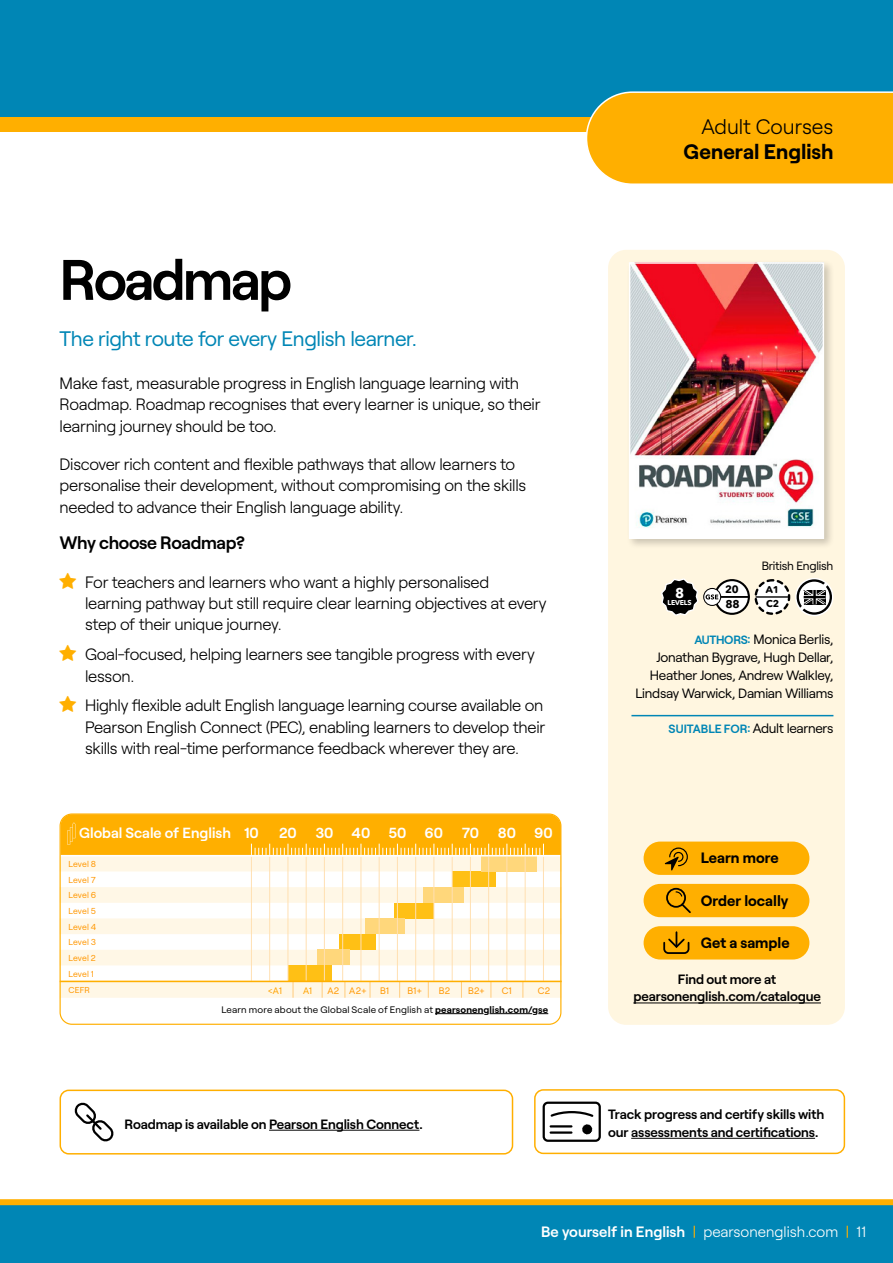
<style>
.page{position:relative;width:893px;height:1263px;background:#fff}
.page>*{position:absolute;margin:0;border:0;box-sizing:border-box;transform-origin:0 0}
.t1{font:600 57px "Roobert";letter-spacing:-.05em;color:#000}
.t2{font:21px "Roobert";letter-spacing:-.02em;color:#0086b5}
.t3{font:700 21px "Roobert";color:#000}
.t4{font:300 21px "Roobert";letter-spacing:-.005em;color:#000}
.t5{font:600 18px "Roobert";letter-spacing:-.02em;color:#000}
.t6{font:300 16.5px/21.3px "Roobert";letter-spacing:-.02em;color:#000}
.t7{font:300 15px "Roobert";color:#fff}
.t8{font:700 15px "Roobert";color:#000}
.t9{font:600 14.7px "Roobert";color:#fff}
.t10{font:600 14.55px "Roobert";color:#fff}
.t11{font:700 14.1px "Avenir Next Rounded Pro";color:#fff}
.t12{font:600 13.5px/17.4px "Roobert";letter-spacing:-.01em;color:#000;text-align:center}
.t13{font:13.5px/18px "Roobert";letter-spacing:-.02em;color:#000;text-align:right}
.t14{font:12px "Roobert";letter-spacing:-.02em;color:#000}
.t15{font:700 11.25px "Avenir Next Rounded Pro";color:#000}
.t16{font:700 10.65px "Avenir Next Rounded Pro";color:#000}
.t17{font:700 9.75px/13.8px "Avenir Next Rounded Pro";color:#000}
.t18{font:9.45px "Roobert";letter-spacing:.01em;color:#000;scale:1.04 1}
.t19{font:9.45px "Roobert";letter-spacing:.02em;color:#ff9700}
.t20{font:9.45px "Roobert";color:#ffa200}
.t21{font:8.7px/15.6px "Roobert";color:#ff9700;text-align:justify}
.t22{font:8.55px "Roobert";color:#ff9700}
.t23{font:700 7.05px "Avenir Next Rounded Pro";letter-spacing:-.025em;color:#fff}
.s1{font-size:14.55px}
.s2{font-weight:700}
.s3{font-weight:600;font-size:12px;color:#0086b5}
.s4{font-weight:600}
.s5{font-weight:400;color:#ffaf00}
</style>
<div class="page">
<div style="left:0;top:0;width:893px;height:132px;background:#ffaf00"></div>
<div style="left:0;top:0;width:893px;height:117px;background:#0086b5"></div>
<div style="left:586px;top:91px;width:307px;height:93px;background:#ffaf00"></div>
<div style="left:608px;top:250px;width:237px;height:775px;background:#fff6e0;border-radius:18px"></div>
<hr style="left:631px;top:715px;width:202px;height:1px;background:#0086b5">
<div style="left:627px;top:259px;width:208px;height:291px;background:#000;opacity:.2"></div>
<img style="left:632px;top:265px;width:189px;height:271px">
<div style="left:629px;top:262px;width:195px;height:277px;border:2px solid #fff"></div>
<div style="left:644px;top:884px;width:165px;height:33px;background:#ffaf00;border-radius:17px"></div>
<div style="left:666px;top:888px;width:20px;height:20px;border:2px solid #000;border-radius:50%"></div>
<svg style="left:675px;top:891px;width:16px;height:22px"></svg>
<div style="left:644px;top:926px;width:165px;height:33px;background:#ffaf00;border-radius:17px"></div>
<svg style="left:663px;top:932px;width:27px;height:22px"></svg>
<div style="left:644px;top:841px;width:165px;height:34px;background:#ffaf00;border-radius:17px"></div>
<svg style="left:665px;top:847px;width:23px;height:23px"></svg>
<div style="left:60px;top:1089px;width:453px;height:65px;border:2px solid #ffaf00;border-radius:9px"></div>
<hr style="left:269px;top:1130px;width:150px;height:1px;background:#000">
<svg style="left:74px;top:1103px;width:40px;height:39px"></svg>
<svg style="left:62px;top:856px;width:500px;height:142px;fill:#fff7e6"></svg>
<hr style="left:435px;top:1013px;width:49px;height:1px;background:#000">
<hr style="left:490px;top:1013px;width:42px;height:1px;background:#000">
<div style="left:394px;top:903px;width:39px;height:15px;background:#ffc015"></div>
<div style="left:452px;top:871px;width:44px;height:16px;background:#ffc015"></div>
<div style="left:423px;top:887px;width:40px;height:16px;background:#ffd77b"></div>
<div style="left:481px;top:856px;width:56px;height:15px;background:#ffd77b"></div>
<div style="left:365px;top:918px;width:40px;height:16px;background:#ffd77b"></div>
<div style="left:339px;top:934px;width:37px;height:16px;background:#ffc015"></div>
<div style="left:317px;top:949px;width:33px;height:16px;background:#ffd77b"></div>
<div style="left:288px;top:965px;width:44px;height:16px;background:#ffc015"></div>
<hr style="left:288px;top:857px;width:1px;height:124px;background:#ffe0b2">
<hr style="left:306px;top:857px;width:1px;height:124px;background:#ffe0b2">
<hr style="left:324px;top:857px;width:1px;height:124px;background:#ffe0b2">
<hr style="left:342px;top:857px;width:1px;height:124px;background:#ffe0b2">
<hr style="left:361px;top:857px;width:1px;height:124px;background:#ffe0b2">
<hr style="left:379px;top:857px;width:1px;height:124px;background:#ffe0b2">
<hr style="left:397px;top:857px;width:1px;height:124px;background:#ffe0b2">
<hr style="left:415px;top:857px;width:1px;height:124px;background:#ffe0b2">
<hr style="left:433px;top:857px;width:1px;height:124px;background:#ffe0b2">
<hr style="left:452px;top:857px;width:1px;height:124px;background:#ffe0b2">
<hr style="left:470px;top:857px;width:1px;height:124px;background:#ffe0b2">
<hr style="left:488px;top:857px;width:1px;height:124px;background:#ffe0b2">
<hr style="left:506px;top:857px;width:1px;height:124px;background:#ffe0b2">
<hr style="left:525px;top:857px;width:1px;height:124px;background:#ffe0b2">
<hr style="left:543px;top:857px;width:1px;height:124px;background:#ffe0b2">
<hr style="left:269px;top:857px;width:1px;height:124px;background:#ffe0b2">
<hr style="left:251px;top:857px;width:1px;height:124px;background:#ffe0b2">
<svg style="left:61px;top:815px;width:500px;height:40px;background:#ffb109"></svg>
<svg style="left:293px;top:982px;width:1px;height:16px"></svg>
<svg style="left:322px;top:982px;width:1px;height:16px"></svg>
<svg style="left:345px;top:982px;width:1px;height:16px"></svg>
<svg style="left:370px;top:982px;width:1px;height:16px"></svg>
<svg style="left:399px;top:982px;width:1px;height:16px"></svg>
<svg style="left:428px;top:982px;width:1px;height:16px"></svg>
<svg style="left:461px;top:982px;width:1px;height:16px"></svg>
<svg style="left:491px;top:982px;width:1px;height:16px"></svg>
<svg style="left:522px;top:982px;width:1px;height:16px"></svg>
<hr style="left:60px;top:981px;width:502px;height:1px;background:#ffaf00">
<div style="left:60px;top:813px;width:501px;height:212px;border:1px solid #ffaf00;border-radius:12px"></div>
<svg style="left:661px;top:578px;width:129px;height:38px"></svg>
<svg style="left:795px;top:578px;width:38px;height:38px"></svg>
<svg style="left:797px;top:579px;width:35px;height:36px"></svg>
<hr style="left:633px;top:1002px;width:188px;height:1px;background:#000">
<div style="left:534px;top:1089px;width:311px;height:65px;border:2px solid #ffaf00;border-radius:9px"></div>
<hr style="left:631px;top:1138px;width:184px;height:1px;background:#000">
<div style="left:543px;top:1101px;width:58px;height:41px;border:2px solid #000;border-radius:4px"></div>
<svg style="left:549px;top:1111px;width:45px;height:23px"></svg>
<div style="left:0;top:1203px;width:893px;height:60px;background:#0086b5"></div>
<div style="left:0;top:1199px;width:893px;height:6px;background:#ffaf00"></div>
<h1 class="t1" style="left:60px;top:236px;width:234px">Roadmap</h1>
<p class="t2" style="left:60px;top:323px;width:359px">The right route for every English learner.</p>
<p class="t6" style="left:60px;top:371px;width:483px">Make fast, measurable progress in English language learning with<br>Roadmap. Roadmap recognises that every learner is unique, so their learning journey should be too.</p>
<p class="t6" style="left:60px;top:452px;width:468px">Discover rich content and flexible pathways that allow learners to personalise their development, without compromising on the skills needed to advance their English language ability.</p>
<p class="t5" style="left:60px;top:529px;width:187px">Why choose Roadmap?</p>
<p class="t6" style="left:85px;top:570px;width:463px">For teachers and learners who want a highly personalised learning pathway but still require clear learning objectives at every step of their unique journey.</p>
<p class="t6" style="left:85px;top:642px;width:451px">Goal-focused, helping learners see tangible progress with every lesson.</p>
<p class="t6" style="left:85px;top:694px;width:462px;text-align:justify">Highly flexible adult English language learning course available on Pearson English Connect (PEC), enabling learners to develop their skills with real-time performance feedback wherever they are.</p>
<p class="t9" style="left:79px;top:821px;width:181px">Global Scale of English <span class="s1">10</span></p>
<p class="t10" style="left:279px;top:821px;width:19px">20</p>
<p class="t10" style="left:315px;top:821px;width:129px">30 40 50 60</p>
<p class="t10" style="left:462px;top:821px;width:19px">70</p>
<p class="t10" style="left:498px;top:821px;width:56px">80 90</p>
<p class="t21" style="left:69px;top:855px;width:29px">Level 8<br>Level 7<br>Level 6<br>Level 5<br>Level 4<br>Level 3<br>Level 2<br>Level 1</p>
<p class="t22" style="left:69px;top:984px;width:23px">CEFR</p>
<p class="t20" style="left:268px;top:983px;width:15px">&lt;A1</p>
<p class="t20" style="left:303px;top:983px;width:11px">A1</p>
<p class="t19" style="left:327px;top:983px;width:41px">A2 A2+</p>
<p class="t19" style="left:380px;top:983px;width:11px">B1</p>
<p class="t19" style="left:407px;top:983px;width:16px">B1+</p>
<p class="t19" style="left:439px;top:983px;width:13px">B2</p>
<p class="t19" style="left:468px;top:983px;width:18px">B2+</p>
<p class="t19" style="left:502px;top:983px;width:12px">C1</p>
<p class="t19" style="left:538px;top:983px;width:14px">C2</p>
<p class="t18" style="left:221px;top:1002px;width:316px">Learn more about the Global Scale of English at <span class="s2">pearsonenglish.com/gse</span></p>
<p class="t12" style="left:125px;top:1114px;width:300px">Roadmap is available on Pearson English Connect.</p>
<p class="t4" style="left:701px;top:111px;width:133px">Adult Courses</p>
<p class="t3" style="left:684px;top:135px;width:151px">General English</p>
<p class="t11" style="left:675px;top:584px;width:11px">8</p>
<p class="t23" style="left:667px;top:598px;width:26px">LEVELS</p>
<p class="t16" style="left:725px;top:582px;width:15px">20</p>
<p class="t15" style="left:726px;top:597px;width:16px">88</p>
<p class="t14" style="left:762px;top:556px;width:73px">British English</p>
<p class="t17" style="left:766px;top:583px;width:15px">A1<br>C2</p>
<p class="t13" style="left:635px;top:630px;width:199px"><span class="s3">AUTHORS:</span> Monica Berlis,<br>Jonathan Bygrave, Hugh Dellar,<br>Heather Jones, Andrew Walkley,<br>Lindsay Warwick, Damian Williams</p>
<p class="t13" style="left:669px;top:719px;width:166px"><span class="s3">SUITABLE FOR:</span> Adult learners</p>
<p class="t8" style="left:701px;top:846px;width:79px">Learn more</p>
<p class="t8" style="left:701px;top:888px;width:89px">Order locally</p>
<p class="t8" style="left:701px;top:931px;width:90px">Get a sample</p>
<p class="t12" style="left:633px;top:969px;width:189px">Find out more at pearsonenglish.com/catalogue</p>
<p class="t12" style="left:608px;top:1104px;width:218px;text-align:left">Track progress and certify skills with our assessments and certifications.</p>
<p class="t7" style="left:541px;top:1221px;width:326px"><span class="s4">Be yourself in English</span> <span class="s5">|</span> pearsonenglish.com <span class="s5">|</span> 11</p>
</div>
